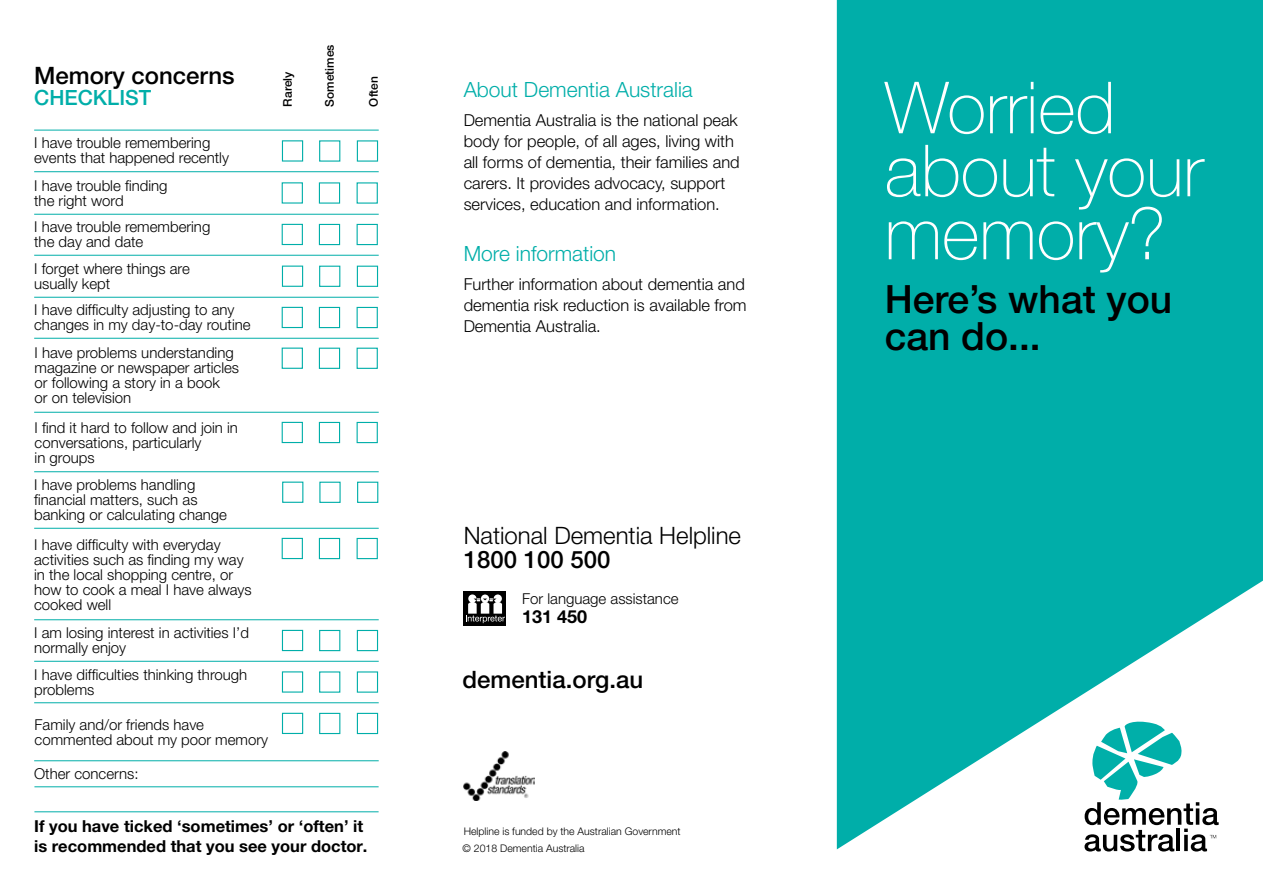
<style>
.page{position:relative;width:1263px;height:893px;background:#fff}
.page>*{position:absolute;margin:0;border:0;box-sizing:border-box;transform-origin:0 0}
.t1{font:100 72px/63px "Helvetica Neue LT Pro";color:#fff}
.t2{font:500 39px/37.5px "Helvetica Neue LT Pro";color:#000}
.t3{font:500 24px "Helvetica Neue LT Pro";color:#000}
.t4{font:300 24px "Helvetica Neue LT Pro";color:#000}
.t5{font:300 21px "Helvetica Neue LT Pro";color:#00aea9}
.t6{font:500 21px "Helvetica Neue LT Pro";color:#00aea9}
.t7{font:700 18px "Helvetica Neue LT Pro";color:#000}
.t8{font:300 16.5px/21px "Helvetica Neue LT Pro";color:#000}
.t9{font:700 16.5px/19.8px "Helvetica Neue LT Pro";color:#000}
.t10{font:300 15px/15px "Helvetica Neue LT Pro";color:#000}
.t11{font:500 12px "Helvetica Neue LT Pro";color:#000}
.t12{font:300 10.5px "Helvetica Neue LT Pro";color:#000}
</style>
<div class="page">
<svg style="left:837px;top:0;width:426px;height:849px;fill:#00aea9"></svg>
<hr style="left:34px;top:786px;width:345px;height:1px;background:#00aea9">
<hr style="left:34px;top:811px;width:345px;height:1px;background:#00aea9">
<svg style="left:281px;top:140px;width:98px;height:595px"></svg>
<hr style="left:34px;top:171px;width:345px;height:1px;background:#00aea9">
<hr style="left:34px;top:130px;width:345px;height:1px;background:#00aea9">
<hr style="left:34px;top:214px;width:345px;height:1px;background:#00aea9">
<hr style="left:34px;top:255px;width:345px;height:1px;background:#00aea9">
<hr style="left:34px;top:297px;width:345px;height:1px;background:#00aea9">
<hr style="left:34px;top:338px;width:345px;height:1px;background:#00aea9">
<hr style="left:34px;top:412px;width:345px;height:1px;background:#00aea9">
<hr style="left:34px;top:471px;width:345px;height:1px;background:#00aea9">
<hr style="left:34px;top:528px;width:345px;height:1px;background:#00aea9">
<hr style="left:34px;top:619px;width:345px;height:1px;background:#00aea9">
<hr style="left:34px;top:661px;width:345px;height:1px;background:#00aea9">
<hr style="left:34px;top:702px;width:345px;height:1px;background:#00aea9">
<hr style="left:34px;top:760px;width:345px;height:1px;background:#00aea9">
<div style="left:464px;top:591px;width:42px;height:35px;background:#000"></div>
<div style="left:494px;top:594px;width:8px;height:9px;background:#fff;border-radius:50%"></div>
<div style="left:468px;top:594px;width:8px;height:9px;background:#fff;border-radius:50%"></div>
<div style="left:481px;top:594px;width:8px;height:9px;background:#fff;border-radius:50%"></div>
<svg style="left:466px;top:598px;width:39px;height:25px"></svg>
<img style="left:464px;top:752px;width:70px;height:48px">
<svg style="left:1084px;top:722px;width:135px;height:129px"></svg>
<h3 class="t3" style="left:34px;top:61px;width:202px">Memory concerns</h3>
<h3 class="t6" style="left:34px;top:85px;width:119px">CHECKLIST</h3>
<p class="t10" style="left:34px;top:135px;width:196px">I have trouble remembering events that happened recently</p>
<p class="t10" style="left:34px;top:178px;width:135px">I have trouble finding the right word</p>
<p class="t10" style="left:34px;top:219px;width:178px">I have trouble remembering the day and date</p>
<p class="t10" style="left:34px;top:261px;width:157px">I forget where things are usually kept</p>
<p class="t10" style="left:34px;top:302px;width:218px">I have difficulty adjusting to any changes in my day-to-day routine</p>
<p class="t10" style="left:35px;top:345px;width:206px">I have problems understanding magazine or newspaper articles or following a story in a book<br>or on television</p>
<p class="t10" style="left:35px;top:419px;width:205px">I find it hard to follow and join in conversations, particularly<br>in groups</p>
<p class="t10" style="left:34px;top:477px;width:194px">I have problems handling financial matters, such as banking or calculating change</p>
<p class="t10" style="left:34px;top:537px;width:219px">I have difficulty with everyday activities such as finding my way in the local shopping centre, or how to cook a meal I have always cooked well</p>
<p class="t10" style="left:34px;top:625px;width:216px">I am losing interest in activities I’d normally enjoy</p>
<p class="t10" style="left:34px;top:667px;width:215px">I have difficulties thinking through problems</p>
<p class="t10" style="left:35px;top:717px;width:235px">Family and/or friends have commented about my poor memory</p>
<p class="t10" style="left:34px;top:766px;width:106px">Other concerns:</p>
<p class="t11" style="left:280px;top:107px;width:36px;rotate:-90deg">Rarely</p>
<p class="t11" style="left:322px;top:107px;width:64px;rotate:-90deg">Sometimes</p>
<p class="t11" style="left:367px;top:107px;width:32px;rotate:-90deg">Often</p>
<p class="t9" style="left:34px;top:816px;width:335px">If you have ticked ‘sometimes’ or ‘often’ it is recommended that you see your doctor.</p>
<h3 class="t5" style="left:464px;top:77px;width:231px">About Dementia Australia</h3>
<p class="t8" style="left:464px;top:110px;width:277px">Dementia Australia is the national peak body for people, of all ages, living with all forms of dementia, their families and carers. It provides advocacy, support services, education and information.</p>
<h3 class="t5" style="left:464px;top:241px;width:154px">More information</h3>
<p class="t8" style="left:464px;top:274px;width:285px;text-align:justify">Further information about dementia and dementia risk reduction is available from Dementia Australia.</p>
<h3 class="t4" style="left:464px;top:521px;width:279px">National Dementia Helpline</h3>
<h3 class="t3" style="left:464px;top:546px;width:148px">1800 100 500</h3>
<p class="t10" style="left:522px;top:591px;width:158px">For language assistance</p>
<p class="t7" style="left:522px;top:606px;width:67px">131 450</p>
<h3 class="t3" style="left:463px;top:665px;width:182px">dementia.org.au</h3>
<p class="t12" style="left:464px;top:824px;width:219px">Helpline is funded by the Australian Government</p>
<p class="t12" style="left:463px;top:842px;width:123px">© 2018 Dementia Australia</p>
<h1 class="t1" style="left:885px;top:76px;width:320px">Worried about your memory?</h1>
<h2 class="t2" style="left:885px;top:280px;width:289px">Here’s what you can do...</h2>
</div>
